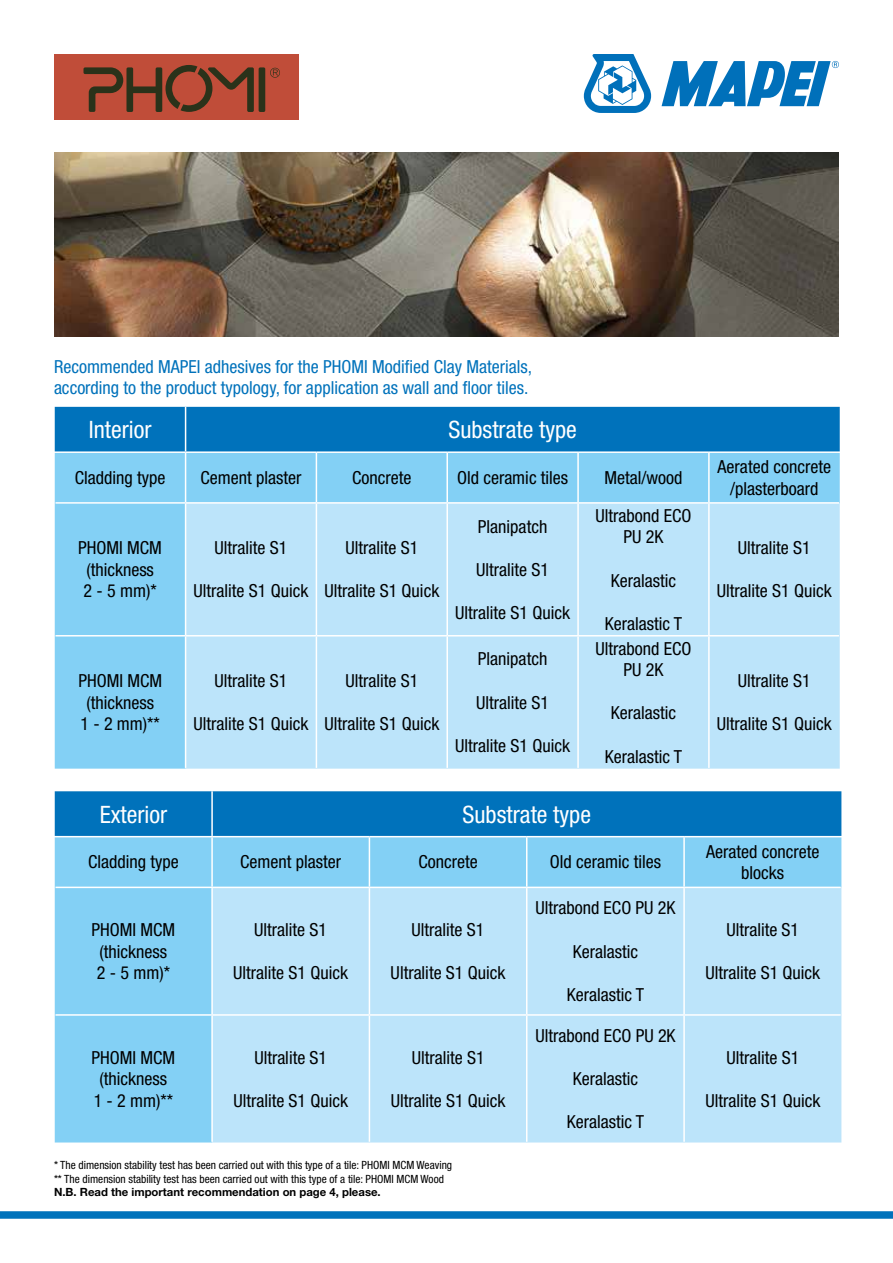
<style>
.page{position:relative;width:893px;height:1263px;background:#fff}
.page>*{position:absolute;margin:0;border:0;box-sizing:border-box;transform-origin:0 0}
.t1{font:condensed 24px "Helvetica Neue LT Pro";color:#fff}
.t2{font:condensed 18px/21.6px "Helvetica Neue LT Pro";color:#000;text-align:center}
.t3{font:condensed 18px/21px "Helvetica Neue LT Pro";color:#0072bb}
.t4{font:condensed 11.4px/13.5px "Helvetica Neue LT Pro";color:#000}
.t5{font:700 11.4px "Helvetica Neue LT Pro";color:#000}
</style>
<div class="page">
<div style="left:55px;top:407px;width:785px;height:44px;background:#0072bb"></div>
<div style="left:55px;top:453px;width:785px;height:316px;background:#83d0f5"></div>
<div style="left:186px;top:503px;width:654px;height:266px;background:#bce4fa"></div>
<hr style="left:185px;top:407px;width:1px;height:44px;background:#fff">
<hr style="left:185px;top:453px;width:1px;height:49px;background:#fff">
<hr style="left:316px;top:453px;width:1px;height:49px;background:#fff">
<hr style="left:446px;top:453px;width:2px;height:49px;background:#fff">
<hr style="left:577px;top:453px;width:2px;height:49px;background:#fff">
<hr style="left:708px;top:453px;width:2px;height:49px;background:#fff">
<hr style="left:56px;top:502px;width:130px;height:2px;background:#fff">
<hr style="left:186px;top:502px;width:130px;height:2px;background:#fff">
<hr style="left:185px;top:504px;width:1px;height:131px;background:#fff">
<hr style="left:316px;top:502px;width:131px;height:2px;background:#fff">
<hr style="left:316px;top:504px;width:1px;height:131px;background:#fff">
<hr style="left:447px;top:502px;width:131px;height:2px;background:#fff">
<hr style="left:446px;top:504px;width:2px;height:131px;background:#fff">
<hr style="left:578px;top:502px;width:131px;height:2px;background:#fff">
<hr style="left:577px;top:504px;width:2px;height:131px;background:#fff">
<hr style="left:709px;top:502px;width:130px;height:2px;background:#fff">
<hr style="left:708px;top:504px;width:2px;height:131px;background:#fff">
<hr style="left:56px;top:635px;width:130px;height:1px;background:#fff">
<hr style="left:186px;top:635px;width:130px;height:1px;background:#fff">
<hr style="left:185px;top:636px;width:1px;height:132px;background:#fff">
<hr style="left:316px;top:635px;width:131px;height:1px;background:#fff">
<hr style="left:316px;top:636px;width:1px;height:132px;background:#fff">
<hr style="left:447px;top:635px;width:131px;height:1px;background:#fff">
<hr style="left:446px;top:636px;width:2px;height:132px;background:#fff">
<hr style="left:578px;top:635px;width:131px;height:1px;background:#fff">
<hr style="left:577px;top:636px;width:2px;height:132px;background:#fff">
<hr style="left:709px;top:635px;width:130px;height:1px;background:#fff">
<hr style="left:708px;top:636px;width:2px;height:132px;background:#fff">
<div style="left:55px;top:791px;width:786px;height:45px;background:#0072bb"></div>
<div style="left:55px;top:837px;width:786px;height:305px;background:#83d0f5"></div>
<svg style="left:213px;top:888px;width:628px;height:254px;background:#bee5fa"></svg>
<hr style="left:211px;top:791px;width:2px;height:45px;background:#fff">
<hr style="left:211px;top:837px;width:2px;height:50px;background:#fff">
<hr style="left:369px;top:837px;width:1px;height:50px;background:#fff">
<hr style="left:526px;top:837px;width:1px;height:50px;background:#fff">
<hr style="left:683px;top:837px;width:2px;height:50px;background:#fff">
<hr style="left:56px;top:887px;width:156px;height:1px;background:#fff">
<hr style="left:212px;top:887px;width:157px;height:1px;background:#fff">
<hr style="left:211px;top:888px;width:2px;height:126px;background:#fff">
<hr style="left:369px;top:887px;width:158px;height:1px;background:#fff">
<hr style="left:369px;top:888px;width:1px;height:126px;background:#fff">
<hr style="left:527px;top:887px;width:157px;height:1px;background:#fff">
<hr style="left:526px;top:888px;width:1px;height:126px;background:#fff">
<hr style="left:684px;top:887px;width:157px;height:1px;background:#fff">
<hr style="left:683px;top:888px;width:2px;height:126px;background:#fff">
<hr style="left:56px;top:1014px;width:156px;height:2px;background:#fff">
<hr style="left:212px;top:1014px;width:157px;height:2px;background:#fff">
<hr style="left:211px;top:1016px;width:2px;height:126px;background:#fff">
<hr style="left:369px;top:1014px;width:158px;height:2px;background:#fff">
<hr style="left:369px;top:1016px;width:1px;height:126px;background:#fff">
<hr style="left:527px;top:1014px;width:157px;height:2px;background:#fff">
<hr style="left:526px;top:1016px;width:1px;height:126px;background:#fff">
<hr style="left:684px;top:1014px;width:157px;height:2px;background:#fff">
<hr style="left:683px;top:1016px;width:2px;height:126px;background:#fff">
<div style="left:54px;top:54px;width:244px;height:65px;background:#c04d39"></div>
<svg style="left:83px;top:65px;width:197px;height:47px"></svg>
<svg style="left:584px;top:54px;width:67px;height:59px"></svg>
<svg style="left:662px;top:61px;width:177px;height:45px"></svg>
<div style="left:0;top:1211px;width:893px;height:8px;background:#0072bb"></div>
<img style="left:54px;top:152px;width:785px;height:185px">
<p class="t3" style="left:54px;top:356px;width:480px">Recommended MAPEI adhesives for the PHOMI Modified Clay Materials, according to the product typology, for application as wall and floor tiles.</p>
<h1 class="t1" style="left:89px;top:416px;width:64px">Interior</h1>
<h1 class="t1" style="left:448px;top:416px;width:130px">Substrate type</h1>
<p class="t2" style="left:75px;top:467px;width:92px">Cladding type</p>
<p class="t2" style="left:201px;top:467px;width:102px">Cement plaster</p>
<p class="t2" style="left:352px;top:467px;width:61px">Concrete</p>
<p class="t2" style="left:457px;top:467px;width:113px">Old ceramic tiles</p>
<p class="t2" style="left:604px;top:467px;width:79px">Metal/wood</p>
<p class="t2" style="left:718px;top:456px;width:115px">Aerated concrete /plasterboard</p>
<p class="t2" style="left:78px;top:537px;width:85px;text-align:left">PHOMI MCM (thickness<br>2 - 5 mm)*</p>
<p class="t2" style="left:215px;top:537px;width:74px">Ultralite S1</p>
<p class="t2" style="left:194px;top:580px;width:116px">Ultralite S1 Quick</p>
<p class="t2" style="left:78px;top:670px;width:85px">PHOMI MCM (thickness<br>1 - 2 mm)**</p>
<p class="t2" style="left:215px;top:670px;width:74px">Ultralite S1</p>
<p class="t2" style="left:194px;top:713px;width:116px">Ultralite S1 Quick</p>
<p class="t2" style="left:345px;top:537px;width:74px">Ultralite S1</p>
<p class="t2" style="left:324px;top:580px;width:116px">Ultralite S1 Quick</p>
<p class="t2" style="left:345px;top:670px;width:74px">Ultralite S1</p>
<p class="t2" style="left:324px;top:713px;width:116px">Ultralite S1 Quick</p>
<p class="t2" style="left:478px;top:515px;width:71px">Planipatch</p>
<p class="t2" style="left:476px;top:558px;width:74px">Ultralite S1</p>
<p class="t2" style="left:455px;top:602px;width:116px">Ultralite S1 Quick</p>
<p class="t2" style="left:478px;top:648px;width:71px">Planipatch</p>
<p class="t2" style="left:476px;top:691px;width:74px">Ultralite S1</p>
<p class="t2" style="left:455px;top:734px;width:116px">Ultralite S1 Quick</p>
<p class="t2" style="left:595px;top:504px;width:97px">Ultrabond ECO<br>PU 2K</p>
<p class="t2" style="left:611px;top:569px;width:67px">Keralastic</p>
<p class="t2" style="left:605px;top:612px;width:79px">Keralastic T</p>
<p class="t2" style="left:595px;top:637px;width:97px">Ultrabond ECO<br>PU 2K</p>
<p class="t2" style="left:611px;top:702px;width:67px">Keralastic</p>
<p class="t2" style="left:605px;top:745px;width:79px">Keralastic T</p>
<p class="t2" style="left:738px;top:537px;width:74px">Ultralite S1</p>
<p class="t2" style="left:717px;top:580px;width:116px">Ultralite S1 Quick</p>
<p class="t2" style="left:738px;top:670px;width:74px">Ultralite S1</p>
<p class="t2" style="left:717px;top:713px;width:116px">Ultralite S1 Quick</p>
<h1 class="t1" style="left:100px;top:800px;width:69px">Exterior</h1>
<h1 class="t1" style="left:462px;top:800px;width:130px">Substrate type</h1>
<p class="t2" style="left:88px;top:851px;width:92px">Cladding type</p>
<p class="t2" style="left:240px;top:851px;width:102px">Cement plaster</p>
<p class="t2" style="left:418px;top:851px;width:61px">Concrete</p>
<p class="t2" style="left:550px;top:851px;width:113px">Old ceramic tiles</p>
<p class="t2" style="left:706px;top:840px;width:115px">Aerated concrete blocks</p>
<p class="t2" style="left:92px;top:919px;width:85px;text-align:left">PHOMI MCM (thickness<br>2 - 5 mm)*</p>
<p class="t2" style="left:254px;top:919px;width:74px">Ultralite S1</p>
<p class="t2" style="left:233px;top:962px;width:116px">Ultralite S1 Quick</p>
<p class="t2" style="left:92px;top:1046px;width:85px">PHOMI MCM (thickness<br>1 - 2 mm)**</p>
<p class="t2" style="left:254px;top:1046px;width:74px">Ultralite S1</p>
<p class="t2" style="left:233px;top:1089px;width:116px">Ultralite S1 Quick</p>
<p class="t2" style="left:412px;top:919px;width:74px">Ultralite S1</p>
<p class="t2" style="left:391px;top:962px;width:116px">Ultralite S1 Quick</p>
<p class="t2" style="left:412px;top:1046px;width:74px">Ultralite S1</p>
<p class="t2" style="left:391px;top:1089px;width:116px">Ultralite S1 Quick</p>
<p class="t4" style="left:54px;top:1158px;width:400px">* The dimension stability test has been carried out with this type of a tile: PHOMI MCM Weaving ** The dimension stability test has been carried out with this type of a tile: PHOMI MCM Wood</p>
<p class="t5" style="left:54px;top:1185px;width:328px">N.B. Read the important recommendation on page 4, please.</p>
<p class="t2" style="left:535px;top:897px;width:142px">Ultrabond ECO PU 2K</p>
<p class="t2" style="left:573px;top:940px;width:67px">Keralastic</p>
<p class="t2" style="left:567px;top:983px;width:79px">Keralastic T</p>
<p class="t2" style="left:535px;top:1025px;width:142px">Ultrabond ECO PU 2K</p>
<p class="t2" style="left:573px;top:1068px;width:67px">Keralastic</p>
<p class="t2" style="left:567px;top:1111px;width:79px">Keralastic T</p>
<p class="t2" style="left:726px;top:919px;width:74px">Ultralite S1</p>
<p class="t2" style="left:705px;top:962px;width:116px">Ultralite S1 Quick</p>
<p class="t2" style="left:726px;top:1046px;width:74px">Ultralite S1</p>
<p class="t2" style="left:705px;top:1089px;width:116px">Ultralite S1 Quick</p>
</div>
